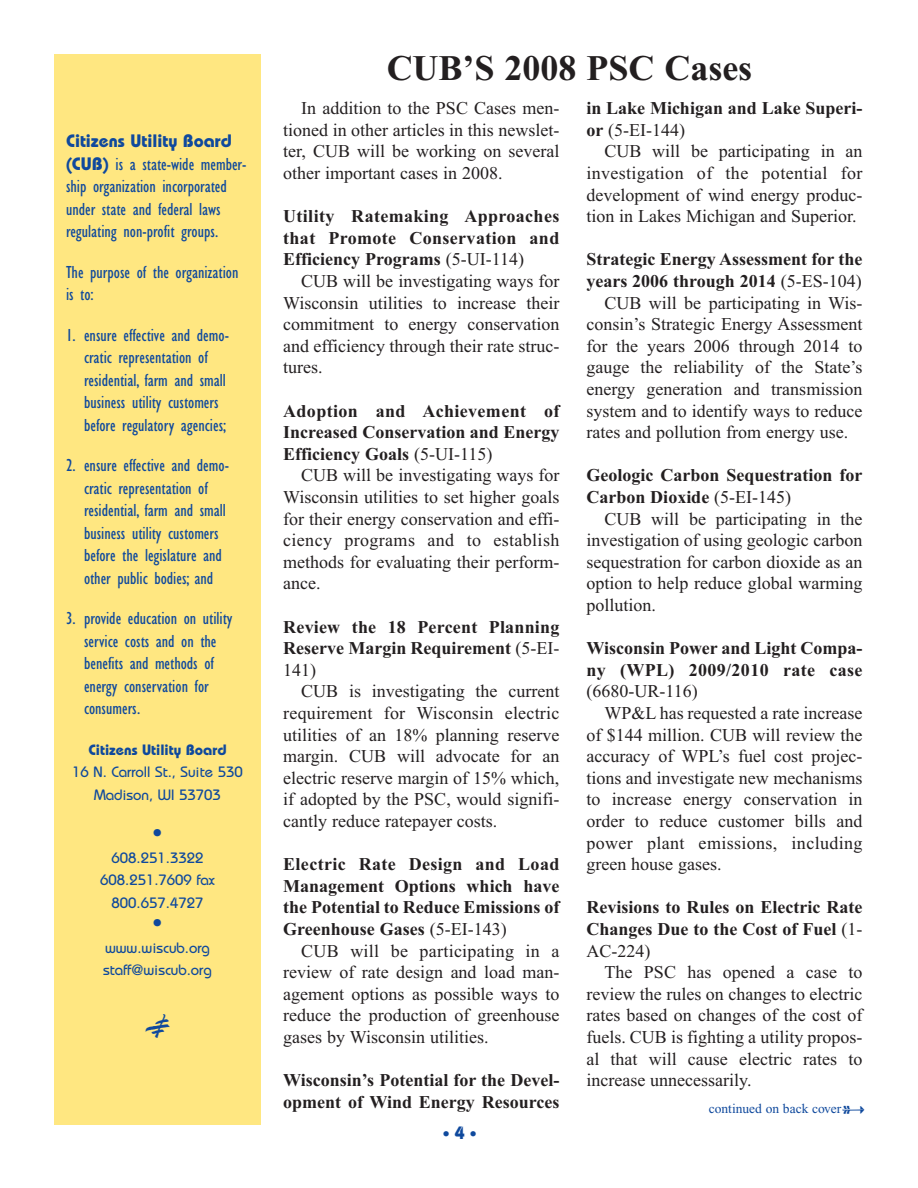
<style>
.page{position:relative;width:918px;height:1188px;background:#fff}
.page>*{position:absolute;margin:0;border:0;box-sizing:border-box;transform-origin:0 0}
.t1{font:700 36px "Times New Roman";color:#231f20}
.t2{font:36px "Type Embellishments Three Plain";color:#0f499d}
.t3{font:700 21px "Bauhaus";color:#0f499d}
.t4{font:18px/21.6px "Times New Roman";color:#231f20;text-align:justify}
.t5{font:700 18px/21.6px "Times New Roman";color:#231f20;text-align:justify}
.t6{font:condensed 18px/22.5px "Gill Sans";color:#0f499d}
.t7{font:18px "Times New Roman";letter-spacing:.02em;color:#231f20}
.t8{font:700 18px "Bauhaus";color:#0f499d}
.t9{font:500 15px/22.5px "Bauhaus";color:#0f499d;text-align:center}
.t10{font:700 15px "Bauhaus";color:#0f499d}
.t11{font:13.5px "Times New Roman";color:#0f499d}
.s1{font-family:"Bauhaus";font-weight:700;font-stretch:normal}
.s2{font-weight:400}
.s3{font-family:"Type Embellishments Three Plain";font-size:27px}
.s4{font-weight:700;font-size:18px}
</style>
<div class="page">
<div style="left:54px;top:54px;width:207px;height:1071px;background:#ffe781"></div>
<p class="t8" style="left:66px;top:134px;width:167px">Citizens Utility Board</p>
<p class="t6" style="left:66px;top:154px;width:182px"><span class="s1">(CUB)</span> is a state-wide member&shy;ship organization incorporated under state and federal laws regulating non-profit groups.</p>
<p class="t6" style="left:66px;top:262px;width:174px">The purpose of the organization is to:</p>
<p class="t6" style="left:84px;top:325px;width:147px;text-indent:-18px">1. ensure effective and demo&shy;cratic representation of residential, farm and small business utility customers before regulatory agencies;</p>
<p class="t6" style="left:84px;top:456px;width:147px;text-indent:-18px">2. ensure effective and demo&shy;cratic representation of residential, farm and small business utility customers before the legislature and other public bodies; and</p>
<p class="t6" style="left:84px;top:609px;width:150px;text-indent:-18px">3. provide education on utility service costs and on the benefits and methods of energy conservation for consumers.</p>
<p class="t10" style="left:88px;top:744px;width:140px">Citizens Utility Board</p>
<p class="t9" style="left:72px;top:762px;width:172px">16 N. Carroll St., Suite 530<br>Madison, WI 53703</p>
<p class="t3" style="left:152px;top:825px;width:12px">•</p>
<p class="t9" style="left:100px;top:848px;width:116px">608.251.3322<br>608.251.7609 fax<br>800.657.4727</p>
<p class="t3" style="left:152px;top:915px;width:12px">•</p>
<p class="t9" style="left:103px;top:938px;width:110px;text-align:left">www.wiscub.org staff@wiscub.org</p>
<h1 class="t2" style="left:144px;top:1012px;width:29px">4</h1>
<h1 class="t1" style="left:387px;top:56px;width:367px">CUB’S 2008 PSC Cases</h1>
<p class="t4" style="left:283px;top:97px;width:278px;text-indent:18px">In addition to the PSC Cases men&shy;tioned in other articles in this newslet&shy;ter, CUB will be working on several other important cases in 2008.</p>
<p class="t5" style="left:283px;top:205px;width:278px">Utility Ratemaking Approaches that Promote Conservation and Efficiency Programs <span class="s2">(5-UI-114)</span></p>
<p class="t4" style="left:283px;top:270px;width:278px;text-indent:18px">CUB will be investigating ways for Wisconsin utilities to increase their commitment to energy conservation and efficiency through their rate struc&shy;tures.</p>
<p class="t5" style="left:283px;top:400px;width:278px">Adoption and Achievement of Increased Conservation and Energy Efficiency Goals <span class="s2">(5-UI-115)</span></p>
<p class="t4" style="left:283px;top:464px;width:278px;text-indent:18px">CUB will be investigating ways for Wisconsin utilities to set higher goals for their energy conservation and effi&shy;ciency programs and to establish methods for evaluating their perform&shy;ance.</p>
<p class="t5" style="left:283px;top:616px;width:278px">Review the 18 Percent Planning Reserve Margin Requirement <span class="s2">(5-EI-141)</span></p>
<p class="t4" style="left:283px;top:680px;width:278px;text-indent:18px">CUB is investigating the current requirement for Wisconsin electric utilities of an 18% planning reserve margin. CUB will advocate for an electric reserve margin of 15% which, if adopted by the PSC, would signifi&shy;cantly reduce ratepayer costs.</p>
<p class="t5" style="left:283px;top:853px;width:278px">Electric Rate Design and Load Management Options which have the Potential to Reduce Emissions of Greenhouse Gases <span class="s2">(5-EI-143)</span></p>
<p class="t4" style="left:283px;top:940px;width:278px;text-indent:18px">CUB will be participating in a review of rate design and load man&shy;agement options as possible ways to reduce the production of greenhouse gases by Wisconsin utilities.</p>
<p class="t5" style="left:283px;top:1069px;width:278px">Wisconsin’s Potential for the Devel&shy;opment of Wind Energy Resources</p>
<p class="t5" style="left:586px;top:97px;width:278px">in Lake Michigan and Lake Superi&shy;or <span class="s2">(5-EI-144)</span></p>
<p class="t4" style="left:586px;top:140px;width:278px;text-indent:18px">CUB will be participating in an investigation of the potential for development of wind energy produc&shy;tion in Lakes Michigan and Superior.</p>
<p class="t5" style="left:586px;top:248px;width:278px">Strategic Energy Assessment for the</p>
<p class="t5" style="left:586px;top:270px;width:277px">years 2006 through 2014 <span class="s2">(5-ES-104)</span></p>
<p class="t4" style="left:604px;top:292px;width:260px">CUB will be participating in Wis-</p>
<p class="t4" style="left:586px;top:313px;width:278px">consin’s Strategic Energy Assessment</p>
<p class="t4" style="left:586px;top:335px;width:278px">for the years 2006 through 2014 to</p>
<p class="t4" style="left:586px;top:356px;width:278px">gauge the reliability of the State’s</p>
<p class="t4" style="left:586px;top:378px;width:278px">energy generation and transmission</p>
<p class="t4" style="left:586px;top:400px;width:278px">system and to identify ways to reduce</p>
<p class="t4" style="left:586px;top:421px;width:263px">rates and pollution from energy use.</p>
<p class="t5" style="left:586px;top:464px;width:278px">Geologic Carbon Sequestration for<br>Carbon Dioxide <span class="s2">(5-EI-145)</span></p>
<p class="t4" style="left:586px;top:508px;width:278px;text-indent:18px">CUB will be participating in the investigation of using geologic carbon sequestration for carbon dioxide as an option to help reduce global warming pollution.</p>
<p class="t5" style="left:586px;top:637px;width:278px">Wisconsin Power and Light Compa&shy;ny (WPL) 2009/2010 rate case</p>
<p class="t4" style="left:586px;top:680px;width:113px">(6680-UR-116)</p>
<p class="t4" style="left:604px;top:702px;width:260px">WP&amp;L has requested a rate increase</p>
<p class="t4" style="left:586px;top:724px;width:278px">of $144 million. CUB will review the</p>
<p class="t4" style="left:586px;top:745px;width:278px">accuracy of WPL’s fuel cost projec-</p>
<p class="t4" style="left:586px;top:767px;width:278px">tions and investigate new mechanisms</p>
<p class="t4" style="left:586px;top:788px;width:278px">to increase energy conservation in</p>
<p class="t4" style="left:586px;top:810px;width:278px">order to reduce customer bills and</p>
<p class="t7" style="left:586px;top:832px;width:278px">power plant emissions, including</p>
<p class="t4" style="left:586px;top:853px;width:137px">green house gases.</p>
<p class="t5" style="left:586px;top:896px;width:278px">Revisions to Rules on Electric Rate Changes Due to the Cost of Fuel <span class="s2">(1- AC-224)</span></p>
<p class="t4" style="left:586px;top:961px;width:278px;text-indent:18px">The PSC has opened a case to review the rules on changes to electric rates based on changes of the cost of fuels. CUB is fighting a utility propos&shy;al that will cause electric rates to increase unnecessarily.</p>
<p class="t11" style="left:709px;top:1104px;width:158px">continued on back cover<span class="s3">z</span></p>
<p class="t9" style="left:443px;top:1124px;width:36px">•<span class="s4">4</span>•</p>
</div>
